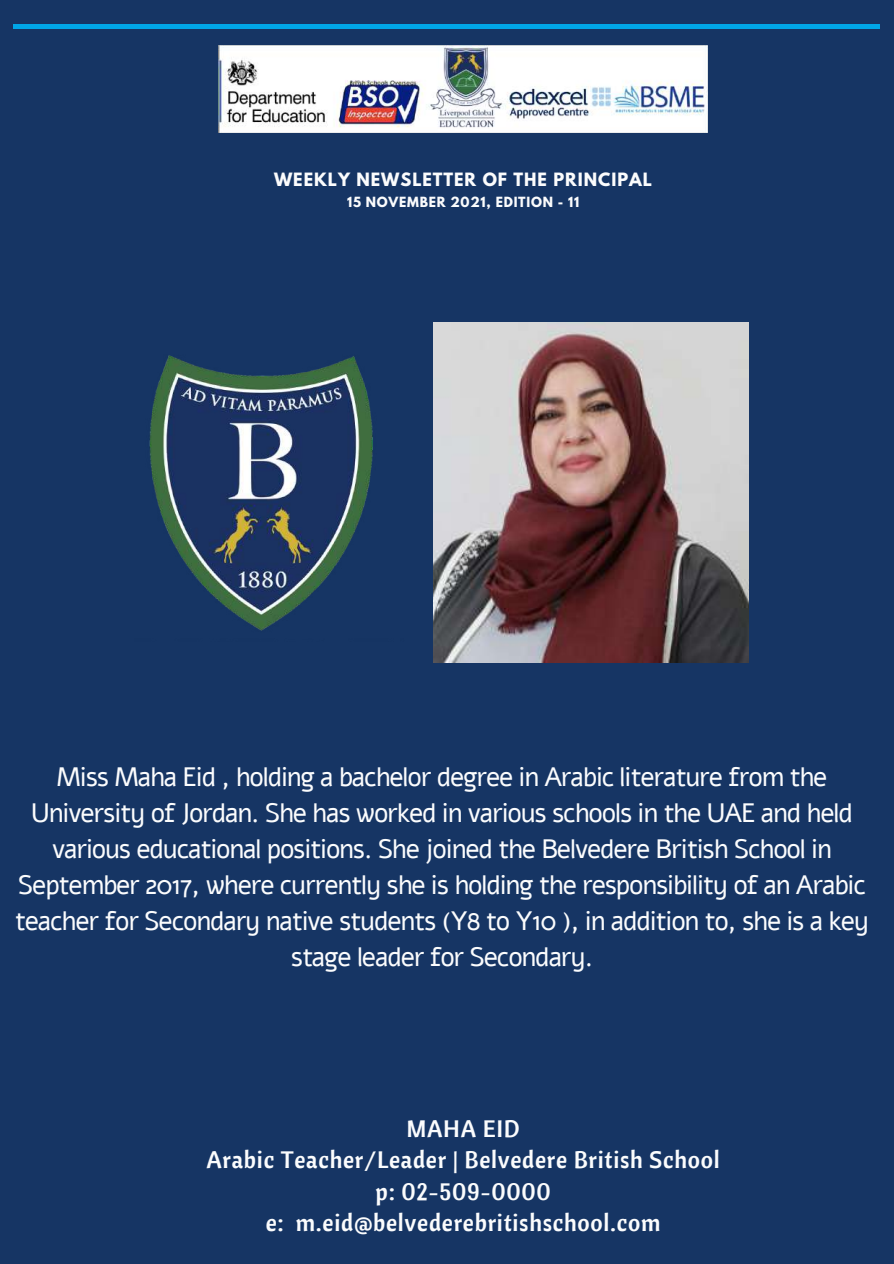
<style>
.page{position:relative;width:894px;height:1264px;background:#fff}
.page>*{position:absolute;margin:0;border:0;box-sizing:border-box;transform-origin:0 0}
.t1{font:26.55px/36px "Alef";letter-spacing:-.045em;color:#fbfcfd;text-align:center}
.t2{font:23.7px/31.5px "Cantora One";letter-spacing:.03em;color:#fbfcfd;text-align:center}
.t3{font:700 16.2px "League Spartan";letter-spacing:.06em;color:#fbfcfd}
.t4{font:700 12.45px "League Spartan";letter-spacing:.06em;color:#fbfcfd}
</style>
<div class="page">
<div style="left:0;top:0;width:893px;height:1263px;background:#163564"></div>
<hr style="left:13px;top:25px;width:866px;height:3px;background:#00a6e7">
<img style="left:149px;top:355px;width:224px;height:276px">
<img style="left:219px;top:46px;width:488px;height:86px">
<img style="left:433px;top:322px;width:314px;height:340px">
<p class="t3" style="left:274px;top:171px;width:379px">WEEKLY NEWSLETTER OF THE PRINCIPAL</p>
<p class="t4" style="left:347px;top:196px;width:233px">15 NOVEMBER 2021, EDITION - 11</p>
<p class="t1" style="left:15px;top:759px;width:855px">Miss Maha Eid , holding a bachelor degree in Arabic literature from the University of Jordan. She has worked in various schools in the UAE and held various educational positions. She joined the Belvedere British School in September 2017, where currently she is holding the responsibility of an Arabic teacher for Secondary native students (Y8 to Y10 ), in addition to, she is a key stage leader for Secondary.</p>
<p class="t2" style="left:206px;top:1112px;width:514px">MAHA EID<br>Arabic Teacher/Leader | Belvedere British School p: 02-509-0000<br>e: m.eid@belvederebritishschool.com</p>
</div>
